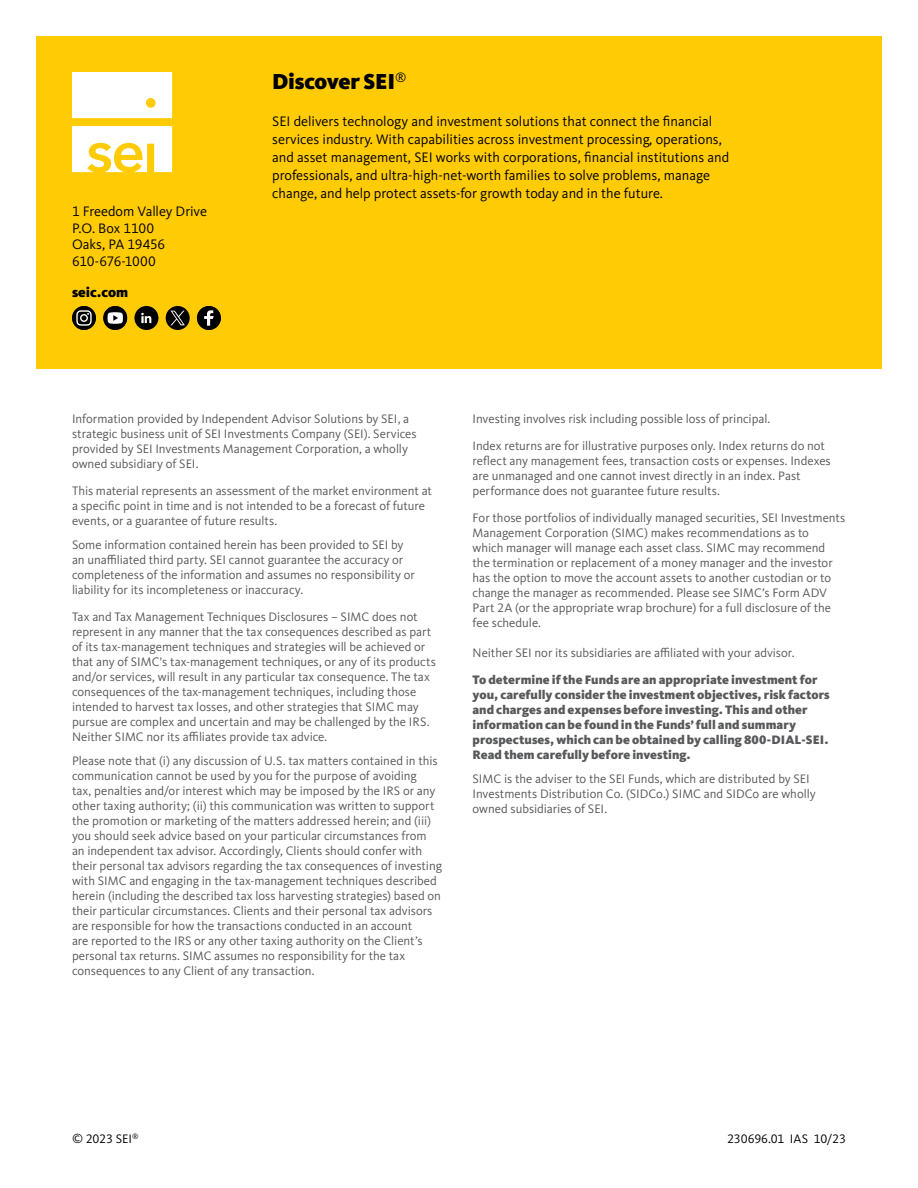
<style>
.page{position:relative;width:918px;height:1188px;background:#fff}
.page>*{position:absolute;margin:0;border:0;box-sizing:border-box;transform-origin:0 0}
.t1{font:900 22.5px "Kievit Pro";letter-spacing:-.01em;color:#000}
.t2{font:14.25px/18px "Kievit Pro";color:#000}
.t3{font:900 14.25px "Kievit Pro";letter-spacing:-.005em;color:#000}
.t4{font:12.75px/15px "Kievit Pro";letter-spacing:-.005em;color:#58595b}
.t5{font:900 12.75px/15px "Kievit Pro";letter-spacing:.005em;color:#58595b}
.t6{font:12.75px "Kievit Pro";letter-spacing:-.01em;color:#000}
</style>
<div class="page">
<div style="left:36px;top:36px;width:846px;height:333px;background:#ffcb05"></div>
<div style="left:103px;top:306px;width:24px;height:24px;background:#000;border-radius:50%"></div>
<svg style="left:108px;top:312px;width:15px;height:12px"></svg>
<div style="left:72px;top:306px;width:24px;height:24px;background:#000;border-radius:50%"></div>
<svg style="left:76px;top:310px;width:16px;height:16px"></svg>
<svg style="left:134px;top:306px;width:24px;height:24px"></svg>
<div style="left:135px;top:307px;width:23px;height:22px;background:#000;border-radius:50%"></div>
<svg style="left:141px;top:313px;width:10px;height:10px"></svg>
<svg style="left:166px;top:306px;width:24px;height:24px"></svg>
<div style="left:166px;top:307px;width:23px;height:22px;background:#000;border-radius:50%"></div>
<svg style="left:170px;top:311px;width:15px;height:14px"></svg>
<div style="left:197px;top:306px;width:24px;height:24px;background:#000;border-radius:50%"></div>
<svg style="left:204px;top:310px;width:10px;height:16px"></svg>
<div style="left:72px;top:72px;width:100px;height:46px;background:#fff"></div>
<svg style="left:72px;top:126px;width:100px;height:46px"></svg>
<p class="t2" style="left:72px;top:203px;width:137px;line-height:16.5px">1 Freedom Valley Drive<br>P.O. Box 1100<br>Oaks, PA 19456<br>610-676-1000</p>
<p class="t3" style="left:72px;top:284px;width:58px">seic.com</p>
<h1 class="t1" style="left:272px;top:68px;width:136px">Discover SEI<sup>®</sup></h1>
<p class="t2" style="left:272px;top:112px;width:458px">SEI delivers technology and investment solutions that connect the financial services industry. With capabilities across investment processing, operations, and asset management, SEI works with corporations, financial institutions and professionals, and ultra-high-net-worth families to solve problems, manage change, and help protect assets-for growth today and in the future.</p>
<p class="t4" style="left:72px;top:411px;width:346px">Information provided by Independent Advisor Solutions by SEI, a strategic business unit of SEI Investments Company (SEI). Services provided by SEI Investments Management Corporation, a wholly owned subsidiary of SEI.</p>
<p class="t4" style="left:72px;top:483px;width:362px">This material represents an assessment of the market environment at a specific point in time and is not intended to be a forecast of future events, or a guarantee of future results.</p>
<p class="t4" style="left:72px;top:537px;width:344px">Some information contained herein has been provided to SEI by an unaffiliated third party. SEI cannot guarantee the accuracy or completeness of the information and assumes no responsibility or liability for its incompleteness or inaccuracy.</p>
<p class="t4" style="left:72px;top:609px;width:365px">Tax and Tax Management Techniques Disclosures – SIMC does not represent in any manner that the tax consequences described as part of its tax-management techniques and strategies will be achieved or that any of SIMC's tax-management techniques, or any of its products and/or services, will result in any particular tax consequence. The tax consequences of the tax-management techniques, including those intended to harvest tax losses, and other strategies that SIMC may pursue are complex and uncertain and may be challenged by the IRS.<br>Neither SIMC nor its affiliates provide tax advice.</p>
<p class="t4" style="left:72px;top:753px;width:372px">Please note that (i) any discussion of U.S. tax matters contained in this communication cannot be used by you for the purpose of avoiding<br>tax, penalties and/or interest which may be imposed by the IRS or any other taxing authority; (ii) this communication was written to support the promotion or marketing of the matters addressed herein; and (iii) you should seek advice based on your particular circumstances from an independent tax advisor. Accordingly, Clients should confer with their personal tax advisors regarding the tax consequences of investing with SIMC and engaging in the tax-management techniques described herein (including the described tax loss harvesting strategies) based on their particular circumstances. Clients and their personal tax advisors are responsible for how the transactions conducted in an account<br>are reported to the IRS or any other taxing authority on the Client’s personal tax returns. SIMC assumes no responsibility for the tax consequences to any Client of any transaction.</p>
<p class="t4" style="left:473px;top:405px;width:354px;line-height:27px">Investing involves risk including possible loss of principal.<br>Index returns are for illustrative purposes only. Index returns do not</p>
<p class="t4" style="left:473px;top:453px;width:360px">reflect any management fees, transaction costs or expenses. Indexes are unmanaged and one cannot invest directly in an index. Past performance does not guarantee future results.</p>
<p class="t4" style="left:473px;top:510px;width:374px">For those portfolios of individually managed securities, SEI Investments Management Corporation (SIMC) makes recommendations as to<br>which manager will manage each asset class. SIMC may recommend the termination or replacement of a money manager and the investor has the option to move the account assets to another custodian or to change the manager as recommended. Please see SIMC’s Form ADV Part 2A (or the appropriate wrap brochure) for a full disclosure of the fee schedule.</p>
<p class="t4" style="left:473px;top:645px;width:324px">Neither SEI nor its subsidiaries are affiliated with your advisor.</p>
<p class="t5" style="left:473px;top:672px;width:359px">To determine if the Funds are an appropriate investment for you, carefully consider the investment objectives, risk factors and charges and expenses before investing. This and other information can be found in the Funds’ full and summary prospectuses, which can be obtained by calling 800-DIAL-SEI.<br>Read them carefully before investing.</p>
<p class="t4" style="left:473px;top:771px;width:345px">SIMC is the adviser to the SEI Funds, which are distributed by SEI<br>Investments Distribution Co. (SIDCo.) SIMC and SIDCo are wholly owned subsidiaries of SEI.</p>
<p class="t6" style="left:72px;top:1131px;width:68px">© 2023 SEI<sup>®</sup></p>
<p class="t6" style="left:727px;top:1131px;width:120px">230696.01 IAS 10/23</p>
</div>
